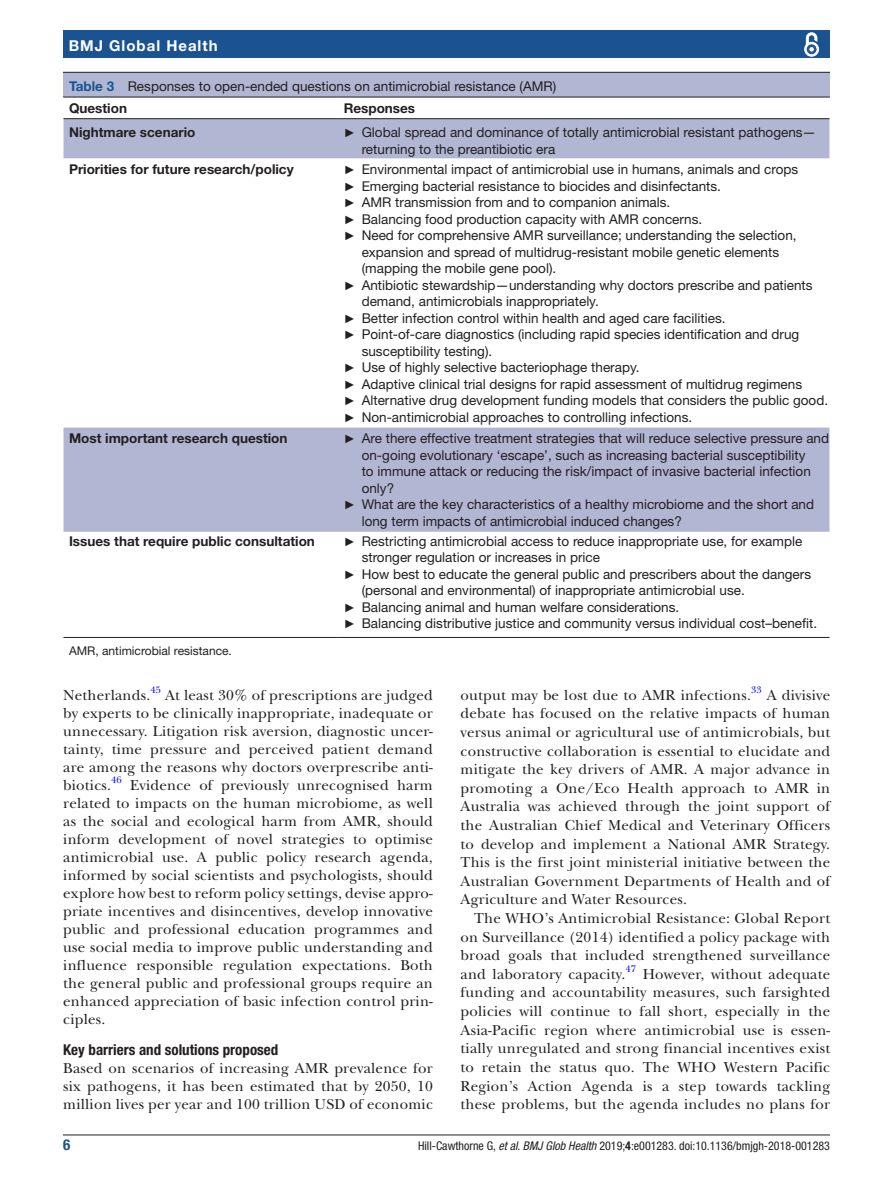
<style>
.page{position:relative;width:893px;height:1191px;background:#fff}
.page>*{position:absolute;margin:0;border:0;box-sizing:border-box;transform-origin:0 0}
.t1{font:15px/18.6px "New Baskerville";letter-spacing:.015em;color:#231f20;text-align:justify}
.t2{font:700 condensed 15px "Helvetica Neue LT Std";color:#231f20}
.t3{font:700 15px "Helvetica Neue LT Std";letter-spacing:.065em;color:#fff}
.t4{font:700 condensed 15px "Helvetica Neue LT Std";color:#1b5391}
.t5{font:13.5px/22px "Helvetica Neue LT Std";color:#231f20}
.t6{font:700 13.5px "Helvetica Neue LT Std";color:#231f20}
.t7{font:condensed 12px "Helvetica Neue LT Std";color:#231f20}
.t8{font:12px "Helvetica Neue LT Std";color:#231f20}
.t9{font:9.9px "New Baskerville";letter-spacing:.015em;color:#00f}
.s1{font-weight:700;color:#1b5391}
.s2{font-weight:700}
.s3{font-family:"Arial";font-size:12px}
.s4{font-style:italic}
</style>
<div class="page">
<hr style="left:63px;top:1134px;width:767px;height:1px;background:#231f20">
<div style="left:63px;top:31px;width:767px;height:27px;background:#1b5391"></div>
<svg style="left:804px;top:32px;width:16px;height:25px"></svg>
<div style="left:808px;top:46px;width:7px;height:7px;border:1px solid #1b5391;border-radius:50%"></div>
<div style="left:63px;top:73px;width:767px;height:582px;background:#b1b7d3"></div>
<hr style="left:63px;top:72px;width:767px;height:1px;background:#231f20">
<svg style="left:64px;top:98px;width:766px;height:557px;fill:#fff"></svg>
<hr style="left:63px;top:97px;width:275px;height:1px;background:#231f20">
<hr style="left:63px;top:118px;width:275px;height:1px;background:#231f20">
<hr style="left:338px;top:97px;width:492px;height:1px;background:#231f20">
<hr style="left:338px;top:118px;width:492px;height:1px;background:#231f20">
<hr style="left:63px;top:637px;width:275px;height:1px;background:#231f20">
<hr style="left:338px;top:637px;width:492px;height:1px;background:#231f20">
<svg style="left:63px;top:97px;width:1px;height:22px"></svg>
<hr style="left:63px;top:119px;width:1px;height:39px;background:#fff">
<hr style="left:63px;top:158px;width:1px;height:269px;background:#fff">
<hr style="left:63px;top:427px;width:1px;height:105px;background:#fff">
<hr style="left:63px;top:532px;width:1px;height:105px;background:#fff">
<svg style="left:63px;top:637px;width:1px;height:18px"></svg>
<hr style="left:69px;top:654px;width:761px;height:2px;background:#fff">
<p class="t3" style="left:69px;top:36px;width:150px">BMJ Global Health</p>
<p class="t5" style="left:69px;top:75px;width:489px"><span class="s1">Table 3</span> Responses to open-ended questions on antimicrobial resistance (AMR)<br><span class="s2">Question</span></p>
<p class="t6" style="left:344px;top:99px;width:73px">Responses</p>
<p class="t6" style="left:69px;top:124px;width:128px">Nightmare scenario</p>
<p class="t5" style="left:362px;top:124px;width:456px;line-height:16.5px;text-indent:-18px"><span class="s3">►</span> Global spread and dominance of totally antimicrobial resistant pathogens— returning to the preantibiotic era</p>
<p class="t6" style="left:69px;top:161px;width:226px">Priorities for future research/policy</p>
<p class="t5" style="left:344px;top:158px;width:456px"><span class="s3">►</span> Environmental impact of antimicrobial use in humans, animals and crops</p>
<p class="t5" style="left:344px;top:174px;width:379px"><span class="s3">►</span> Emerging bacterial resistance to biocides and disinfectants.</p>
<p class="t5" style="left:344px;top:191px;width:328px"><span class="s3">►</span> AMR transmission from and to companion animals.</p>
<p class="t5" style="left:344px;top:207px;width:360px"><span class="s3">►</span> Balancing food production capacity with AMR concerns.</p>
<p class="t5" style="left:344px;top:224px;width:454px"><span class="s3">►</span> Need for comprehensive AMR surveillance; understanding the selection,</p>
<p class="t5" style="left:362px;top:240px;width:419px">expansion and spread of multidrug-resistant mobile genetic elements</p>
<p class="t5" style="left:362px;top:257px;width:196px">(mapping the mobile gene pool).</p>
<p class="t5" style="left:344px;top:273px;width:470px"><span class="s3">►</span> Antibiotic stewardship—understanding why doctors prescribe and patients</p>
<p class="t5" style="left:362px;top:290px;width:239px">demand, antimicrobials inappropriately.</p>
<p class="t5" style="left:344px;top:306px;width:383px"><span class="s3">►</span> Better infection control within health and aged care facilities.</p>
<p class="t5" style="left:344px;top:323px;width:457px"><span class="s3">►</span> Point-of-care diagnostics (including rapid species identification and drug</p>
<p class="t5" style="left:362px;top:339px;width:132px">susceptibility testing).</p>
<p class="t5" style="left:344px;top:356px;width:297px"><span class="s3">►</span> Use of highly selective bacteriophage therapy.</p>
<p class="t5" style="left:344px;top:372px;width:460px"><span class="s3">►</span> Adaptive clinical trial designs for rapid assessment of multidrug regimens</p>
<p class="t5" style="left:344px;top:389px;width:486px"><span class="s3">►</span> Alternative drug development funding models that considers the public good.</p>
<p class="t5" style="left:344px;top:405px;width:350px"><span class="s3">►</span> Non-antimicrobial approaches to controlling infections.</p>
<p class="t6" style="left:69px;top:430px;width:220px">Most important research question</p>
<p class="t5" style="left:344px;top:427px;width:487px"><span class="s3">►</span> Are there effective treatment strategies that will reduce selective pressure and</p>
<p class="t5" style="left:362px;top:444px;width:445px">on-going evolutionary ‘escape’, such as increasing bacterial susceptibility</p>
<p class="t5" style="left:362px;top:460px;width:451px">to immune attack or reducing the risk/impact of invasive bacterial infection</p>
<p class="t5" style="left:362px;top:477px;width:34px">only?</p>
<p class="t5" style="left:344px;top:493px;width:472px"><span class="s3">►</span> What are the key characteristics of a healthy microbiome and the short and</p>
<p class="t5" style="left:362px;top:510px;width:322px">long term impacts of antimicrobial induced changes?</p>
<p class="t6" style="left:69px;top:533px;width:247px">Issues that require public consultation</p>
<p class="t5" style="left:344px;top:530px;width:460px"><span class="s3">►</span> Restricting antimicrobial access to reduce inappropriate use, for example</p>
<p class="t5" style="left:362px;top:546px;width:240px">stronger regulation or increases in price</p>
<p class="t5" style="left:344px;top:563px;width:469px"><span class="s3">►</span> How best to educate the general public and prescribers about the dangers</p>
<p class="t5" style="left:362px;top:579px;width:385px">(personal and environmental) of inappropriate antimicrobial use.</p>
<p class="t5" style="left:344px;top:596px;width:337px"><span class="s3">►</span> Balancing animal and human welfare considerations.</p>
<p class="t5" style="left:344px;top:612px;width:475px"><span class="s3">►</span> Balancing distributive justice and community versus individual cost–benefit.</p>
<p class="t8" style="left:69px;top:643px;width:164px">AMR, antimicrobial resistance.</p>
<p class="t1" style="left:63px;top:685px;width:89px">Netherlands.</p>
<p class="t9" style="left:151px;top:684px;width:12px">45</p>
<p class="t1" style="left:461px;top:685px;width:292px">output may be lost due to AMR infections.</p>
<p class="t9" style="left:751px;top:684px;width:12px">33</p>
<p class="t1" style="left:63px;top:686px;width:371px;line-height:18px;text-indent:102px">At least 30% of prescriptions are judged by experts to be clinically inappropriate, inadequate or unnecessary. Litigation risk aversion, diagnostic uncer&shy;tainty, time pressure and perceived patient demand are among the reasons why doctors overprescribe anti&shy;biotics.</p>
<p class="t1" style="left:461px;top:685px;width:371px;text-indent:306px">A divisive debate has focused on the relative impacts of human versus animal or agricultural use of antimicrobials, but constructive collaboration is essential to elucidate and mitigate the key drivers of AMR. A major advance in promoting a One/Eco Health approach to AMR in Australia was achieved through the joint support of the Australian Chief Medical and Veterinary Officers to develop and implement a National AMR Strategy.<br>This is the first joint ministerial initiative between the Australian Government Departments of Health and of Agriculture and Water Resources.</p>
<p class="t1" style="left:461px;top:909px;width:371px;text-indent:14px">The WHO’s Antimicrobial Resistance: Global Report on Surveillance (2014) identified a policy package with broad goals that included strengthened surveillance and laboratory capacity.</p>
<p class="t9" style="left:111px;top:774px;width:12px">46</p>
<p class="t1" style="left:63px;top:776px;width:371px;line-height:18px;text-indent:67px">Evidence of previously unrecognised harm related to impacts on the human microbiome, as well as the social and ecological harm from AMR, should inform development of novel strategies to optimise antimicrobial use. A public policy research agenda, informed by social scientists and psychologists, should explore how best to reform policy settings, devise appro&shy;priate incentives and disincentives, develop innovative public and professional education programmes and use social media to improve public understanding and influence responsible regulation expectations. Both the general public and professional groups require an enhanced appreciation of basic infection control prin&shy;ciples.</p>
<p class="t2" style="left:63px;top:1041px;width:217px">Key barriers and solutions proposed</p>
<p class="t1" style="left:63px;top:1059px;width:371px;line-height:18px">Based on scenarios of increasing AMR prevalence for six pathogens, it has been estimated that by 2050, 10 million lives per year and 100 trillion USD of economic</p>
<p class="t9" style="left:626px;top:963px;width:12px">47</p>
<p class="t1" style="left:461px;top:964px;width:371px;text-indent:182px">However, without adequate funding and accountability measures, such farsighted policies will continue to fall short, especially in the Asia-Pacific region where antimicrobial use is essen&shy;tially unregulated and strong financial incentives exist to retain the status quo. The WHO Western Pacific Region’s Action Agenda is a step towards tackling these problems, but the agenda includes no plans for</p>
<p class="t4" style="left:63px;top:1135px;width:9px">6</p>
<p class="t7" style="left:418px;top:1138px;width:413px">Hill-Cawthorne G, <span class="s4">et al</span>. <span class="s4">BMJ Glob Health</span> 2019;<span class="s2">4</span>:e001283. doi:10.1136/bmjgh-2018-001283</p>
</div>
